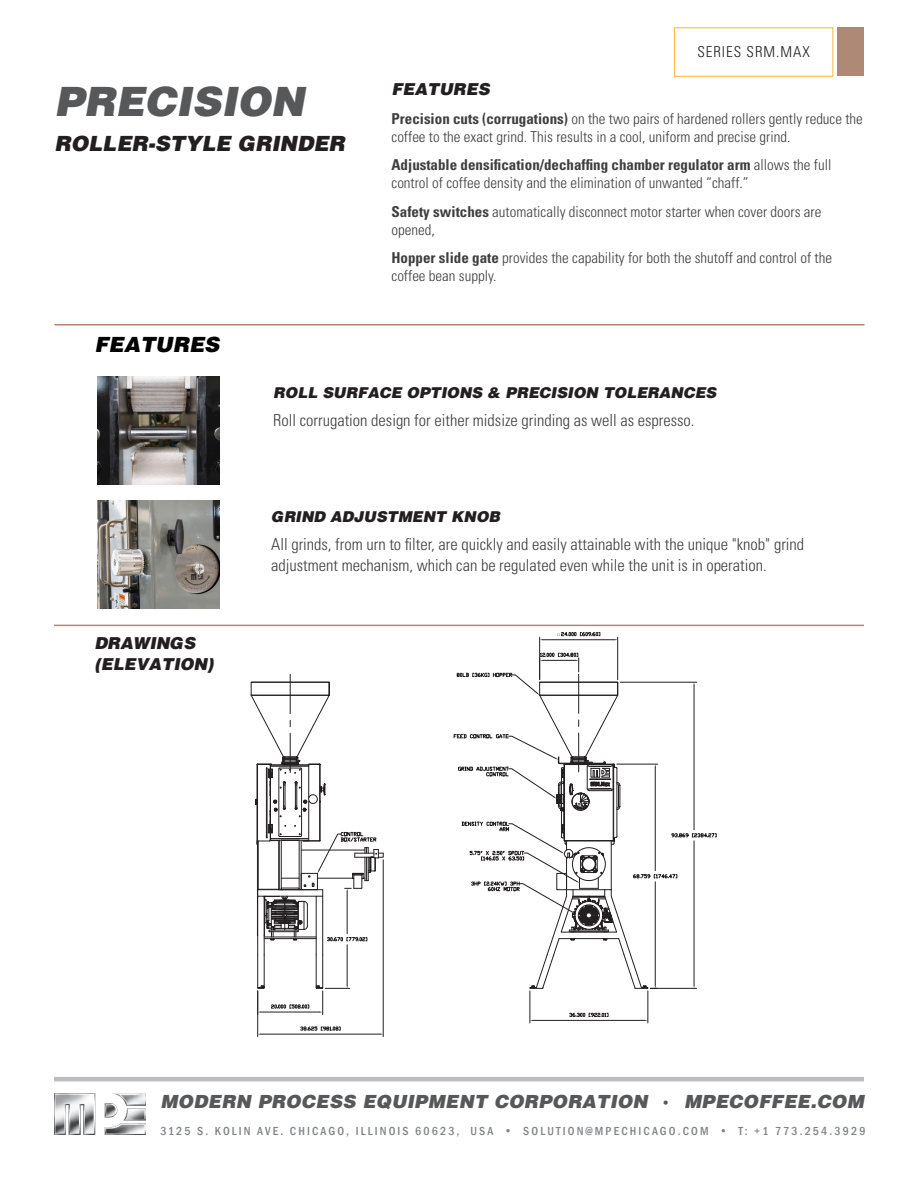
<style>
.page{position:relative;width:918px;height:1188px;background:#fff}
.page>*{position:absolute;margin:0;border:0;box-sizing:border-box;transform-origin:0 0}
.t1{font:40.5px "Airbus Special";color:#57585a}
.t2{font:21px "Airbus Special";color:#231f20}
.t3{font:21px "Airbus Special";color:#000}
.t4{font:18.15px "Airbus Special";letter-spacing:.02em;color:#57585a}
.features_description{font:300 condensed 16.5px/21px "Univers LT Std";color:#3e3e3f}
.t5{font:16.5px "Airbus Special";color:#231f20}
.t6{font:300 condensed 15px/18px "Univers LT Std";color:#3e3e3f}
.t7{font:15px "Airbus Special";color:#231f20}
.t8{font:300 condensed 15px "Univers LT Std";letter-spacing:.065em;color:#231f20}
.t9{font:500 condensed 12px "Franklin Gothic";letter-spacing:.18em;color:#808285}
.s1{font-weight:700}
.s2{font-family:"Franklin Gothic";font-weight:500;font-stretch:condensed;font-size:15px}
</style>
<div class="page">
<div style="left:674px;top:27px;width:159px;height:50px;border:1px solid #fab62f"></div>
<div style="left:837px;top:27px;width:27px;height:49px;background:#ad8976"></div>
<img style="left:54px;top:1093px;width:91px;height:42px">
<hr style="left:54px;top:1077px;width:810px;height:4px;background:#bcbdc0">
<img style="left:98px;top:501px;width:121px;height:108px">
<hr style="left:54px;top:324px;width:810px;height:2px;background:#ad8976">
<hr style="left:54px;top:625px;width:810px;height:1px;background:#ad8976">
<hr style="left:316px;top:955px;width:1px;height:33px;background:#231f20">
<hr style="left:322px;top:955px;width:1px;height:33px;background:#231f20">
<hr style="left:257px;top:955px;width:1px;height:33px;background:#231f20">
<hr style="left:264px;top:955px;width:1px;height:33px;background:#231f20">
<div style="left:316px;top:896px;width:7px;height:59px;border:1px solid #231f20"></div>
<div style="left:257px;top:896px;width:7px;height:59px;border:1px solid #231f20"></div>
<hr style="left:290px;top:674px;width:1px;height:40px;background:#231f20">
<hr style="left:539px;top:637px;width:1px;height:43px;background:#231f20">
<hr style="left:617px;top:637px;width:1px;height:43px;background:#231f20">
<hr style="left:543px;top:639px;width:71px;height:1px;background:#231f20">
<svg style="left:557px;top:632px;width:43px;height:5px"></svg>
<hr style="left:261px;top:1012px;width:58px;height:1px;background:#231f20">
<svg style="left:257px;top:985px;width:8px;height:30px"></svg>
<svg style="left:271px;top:1004px;width:38px;height:5px"></svg>
<hr style="left:257px;top:991px;width:1px;height:46px;background:#231f20">
<hr style="left:383px;top:860px;width:1px;height:177px;background:#231f20">
<hr style="left:261px;top:1034px;width:119px;height:1px;background:#231f20">
<svg style="left:300px;top:1026px;width:41px;height:5px"></svg>
<hr style="left:347px;top:945px;width:1px;height:40px;background:#231f20">
<svg style="left:316px;top:985px;width:34px;height:30px"></svg>
<svg style="left:250px;top:682px;width:134px;height:260px"></svg>
<hr style="left:530px;top:991px;width:1px;height:32px;background:#231f20">
<hr style="left:648px;top:991px;width:1px;height:32px;background:#231f20">
<hr style="left:533px;top:1020px;width:112px;height:1px;background:#231f20">
<svg style="left:569px;top:1012px;width:39px;height:5px"></svg>
<svg style="left:454px;top:651px;width:263px;height:338px"></svg>
<img style="left:98px;top:376px;width:121px;height:108px">
<p class="t1" style="left:54px;top:78px;width:251px">PRECISION</p>
<p class="t2" style="left:54px;top:131px;width:292px">ROLLER-STYLE GRINDER</p>
<p class="t3" style="left:94px;top:332px;width:126px">FEATURES</p>
<p class="t8" style="left:697px;top:43px;width:114px">SERIES SRM.MAX</p>
<p class="t5" style="left:392px;top:80px;width:100px">FEATURES</p>
<p class="t6" style="left:392px;top:110px;width:473px"><span class="s1">Precision cuts (corrugations)</span> on the two pairs of hardened rollers gently reduce the coffee to the exact grind. This results in a cool, uniform and precise grind.</p>
<p class="t6" style="left:392px;top:156px;width:441px"><span class="s1">Adjustable densification/dechaffing chamber regulator arm</span> allows the full control of coffee density and the elimination of unwanted “chaff.”</p>
<p class="t6" style="left:392px;top:203px;width:431px"><span class="s1">Safety switches</span> automatically disconnect motor starter when cover doors are opened,</p>
<p class="t6" style="left:392px;top:249px;width:442px"><span class="s1">Hopper slide gate</span> provides the capability for both the shutoff and control of the coffee bean supply.</p>
<p class="t7" style="left:273px;top:385px;width:445px">ROLL SURFACE OPTIONS &amp; PRECISION TOLERANCES</p>
<p class="features_description" style="left:273px;top:410px;width:423px">Roll corrugation design for either midsize grinding as well as espresso.</p>
<p class="t5" style="left:94px;top:633px;width:102px">DRAWINGS</p>
<p class="t5" style="left:94px;top:654px;width:121px">(ELEVATION)</p>
<p class="t7" style="left:271px;top:508px;width:230px">GRIND ADJUSTMENT KNOB</p>
<p class="features_description" style="left:271px;top:533px;width:535px">All grinds, from urn to filter, are quickly and easily attainable with the unique "knob" grind adjustment mechanism, which can be regulated even while the unit is in operation.</p>
<p class="t4" style="left:160px;top:1091px;width:705px">MODERN PROCESS EQUIPMENT CORPORATION <span class="s2">•</span> MPECOFFEE.COM</p>
<p class="t9" style="left:160px;top:1123px;width:707px">3125 S. KOLIN AVE. CHICAGO, ILLINOIS 60623, USA • SOLUTION@MPECHICAGO.COM • T: +1 773.254.3929</p>
</div>
